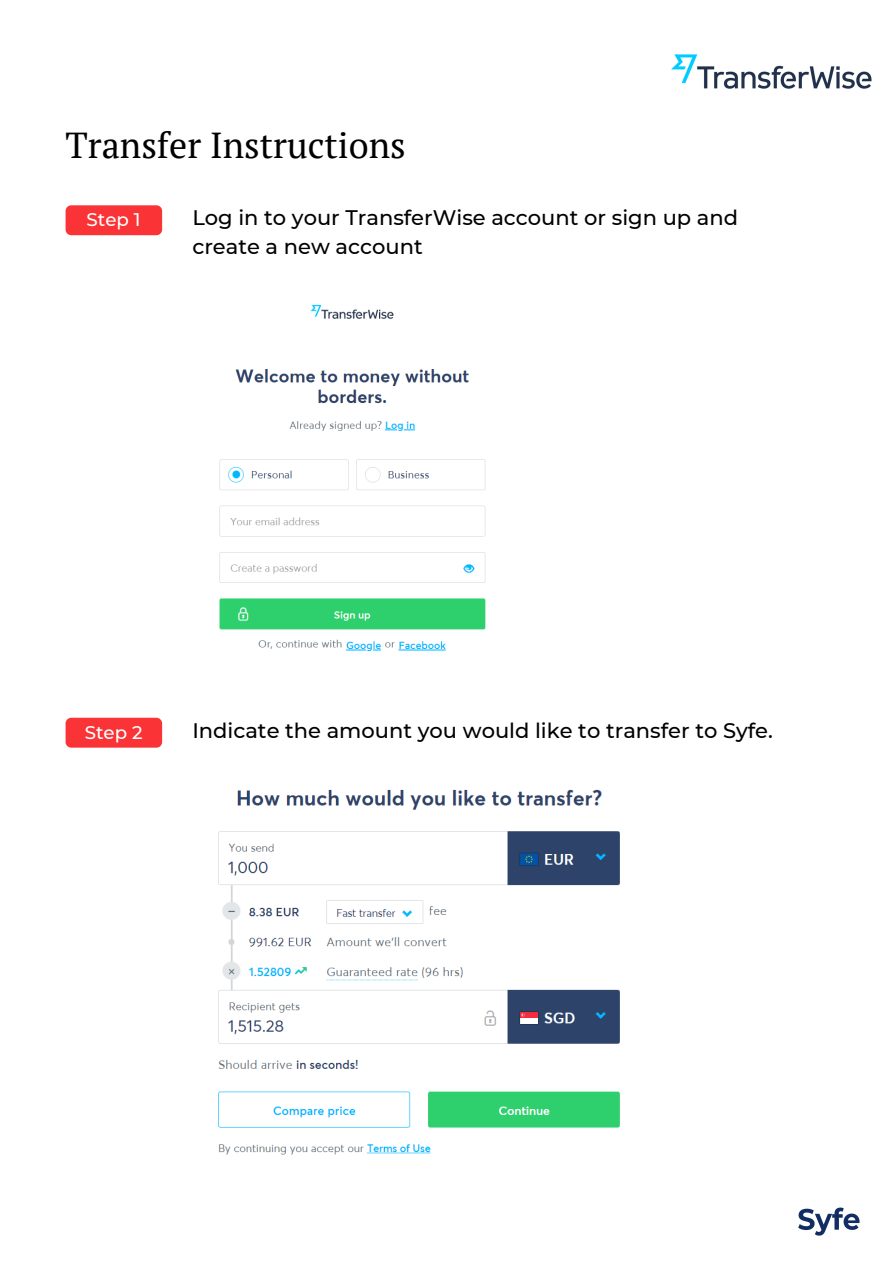
<style>
.page{position:relative;width:894px;height:1264px;background:#fff}
.page>*{position:absolute;margin:0;border:0;box-sizing:border-box;transform-origin:0 0}
.t1{font:36px "PT Serif";color:#000}
.t2{font:500 21px/29px "Montserrat";color:#000}
.t3{font:500 18.15px "Montserrat";color:#fff}
</style>
<div class="page">
<div style="left:66px;top:205px;width:96px;height:30px;background:#fa3336;border-radius:6px"></div>
<div style="left:66px;top:717px;width:96px;height:30px;background:#fa3336;border-radius:6px"></div>
<img style="left:798px;top:1207px;width:61px;height:29px">
<img style="left:671px;top:54px;width:200px;height:35px">
<img style="left:219px;top:304px;width:267px;height:347px">
<img style="left:218px;top:789px;width:402px;height:366px">
<h1 class="t1" style="left:66px;top:121px;width:341px">Transfer Instructions</h1>
<p class="t3" style="left:87px;top:209px;width:56px">Step 1</p>
<p class="t2" style="left:192px;top:203px;width:547px">Log in to your TransferWise account or sign up and create a new account</p>
<p class="t3" style="left:85px;top:721px;width:59px">Step 2</p>
<p class="t2" style="left:192px;top:715px;width:582px">Indicate the amount you would like to transfer to Syfe.</p>
</div>
